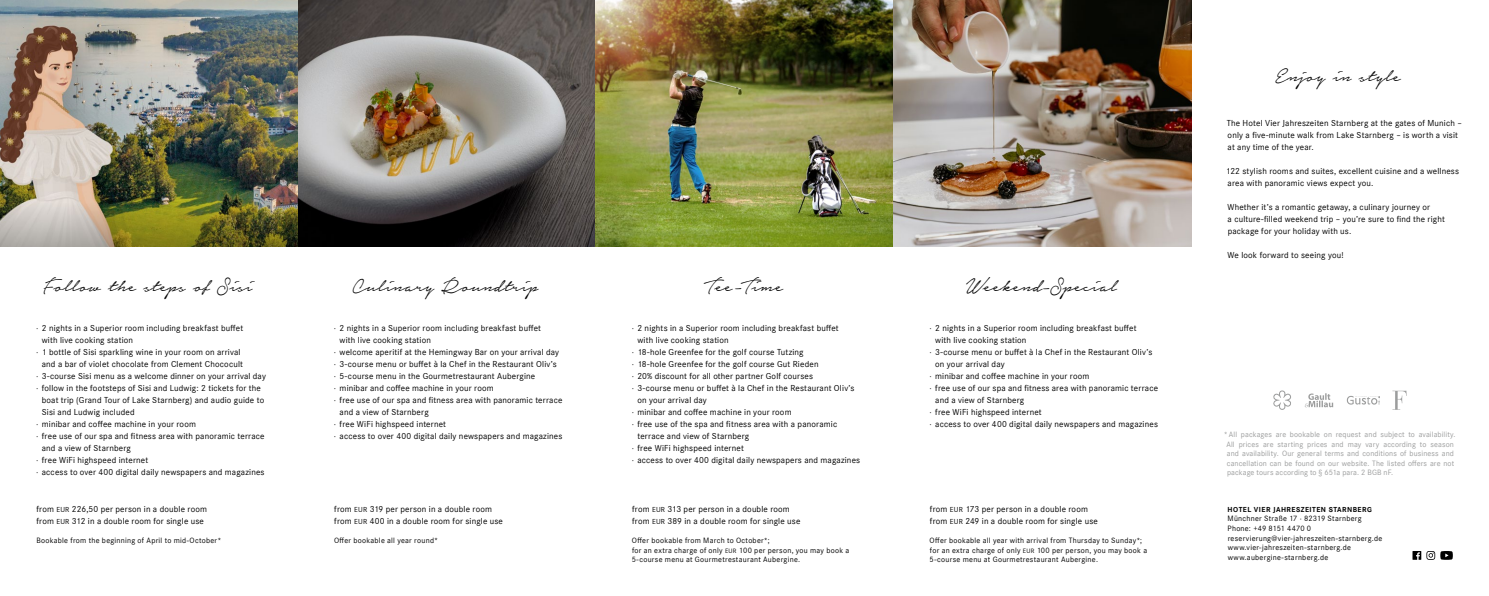
<style>
.page{position:relative;width:1489px;height:596px;background:#fff}
.page>*{position:absolute;margin:0;border:0;box-sizing:border-box;transform-origin:0 0}
.t1{font:25px "Notera";color:#000}
.t2{font:9px/12.1px "Corporate S";letter-spacing:.02em;color:#000}
.t3{font:8px/9.6px "Corporate S";letter-spacing:.035em;color:#000}
.t4{font:8px/9.5px "Corporate S";letter-spacing:.01em;color:#9c9d9d}
.t5{font:700 7.5px "Corporate S";letter-spacing:.06em;color:#000}
.s1{font-weight:300}
.s2{font-size:7.5px}
.s3{font-size:6.5px}
</style>
<div class="page">
<img style="left:0;top:0;width:1191px;height:246px">
<svg style="left:1440px;top:551px;width:12px;height:8px"></svg>
<svg style="left:1412px;top:551px;width:22px;height:8px"></svg>
<svg style="left:1392px;top:390px;width:14px;height:19px"></svg>
<svg style="left:1346px;top:395px;width:34px;height:9px"></svg>
<svg style="left:1304px;top:393px;width:28px;height:14px"></svg>
<svg style="left:1273px;top:390px;width:18px;height:20px"></svg>
<h1 class="t1" style="left:44px;top:272px;width:210px">Follow the steps of Sisi</h1>
<h1 class="t1" style="left:353px;top:272px;width:187px">Culinary Roundtrip</h1>
<h1 class="t1" style="left:703px;top:272px;width:81px">Tee-Time</h1>
<h1 class="t1" style="left:966px;top:272px;width:152px">Weekend-Special</h1>
<p class="t2" style="left:36px;top:321px;width:208px"><span class="s1">·</span> 2 nights in a Superior room including breakfast buffet</p>
<p class="t2" style="left:42px;top:333px;width:93px">with live cooking station</p>
<p class="t2" style="left:36px;top:345px;width:206px"><span class="s1">·</span> 1 bottle of Sisi sparkling wine in your room on arrival</p>
<p class="t2" style="left:42px;top:357px;width:203px">and a bar of violet chocolate from Clement Chococult</p>
<p class="t2" style="left:36px;top:369px;width:231px"><span class="s1">·</span> 3-course Sisi menu as a welcome dinner on your arrival day</p>
<p class="t2" style="left:36px;top:381px;width:226px"><span class="s1">·</span> follow in the footsteps of Sisi and Ludwig: 2 tickets for the</p>
<p class="t2" style="left:42px;top:393px;width:224px">boat trip (Grand Tour of Lake Starnberg) and audio guide to</p>
<p class="t2" style="left:42px;top:405px;width:94px">Sisi and Ludwig included</p>
<p class="t2" style="left:36px;top:417px;width:161px"><span class="s1">·</span> minibar and coffee machine in your room</p>
<p class="t2" style="left:36px;top:429px;width:230px"><span class="s1">·</span> free use of our spa and fitness area with panoramic terrace</p>
<p class="t2" style="left:42px;top:441px;width:91px">and a view of Starnberg</p>
<p class="t2" style="left:36px;top:453px;width:114px"><span class="s1">·</span> free WiFi highspeed internet</p>
<p class="t2" style="left:36px;top:465px;width:230px"><span class="s1">·</span> access to over 400 digital daily newspapers and magazines</p>
<p class="t2" style="left:36px;top:502px;width:172px">from <span class="s2">EUR</span> 226,50 per person in a double room from <span class="s2">EUR</span> 312 in a double room for single use</p>
<p class="t3" style="left:36px;top:535px;width:186px">Bookable from the beginning of April to mid-October*</p>
<p class="t2" style="left:334px;top:321px;width:208px"><span class="s1">·</span> 2 nights in a Superior room including breakfast buffet</p>
<p class="t2" style="left:339px;top:333px;width:93px">with live cooking station</p>
<p class="t2" style="left:334px;top:345px;width:227px"><span class="s1">·</span> welcome aperitif at the Hemingway Bar on your arrival day</p>
<p class="t2" style="left:334px;top:357px;width:224px"><span class="s1">·</span> 3-course menu or buffet à la Chef in the Restaurant Oliv’s</p>
<p class="t2" style="left:334px;top:369px;width:203px"><span class="s1">·</span> 5-course menu in the Gourmetrestaurant Aubergine</p>
<p class="t2" style="left:334px;top:381px;width:161px"><span class="s1">·</span> minibar and coffee machine in your room</p>
<p class="t2" style="left:334px;top:393px;width:230px"><span class="s1">·</span> free use of our spa and fitness area with panoramic terrace</p>
<p class="t2" style="left:339px;top:405px;width:91px">and a view of Starnberg</p>
<p class="t2" style="left:334px;top:417px;width:114px"><span class="s1">·</span> free WiFi highspeed internet</p>
<p class="t2" style="left:334px;top:429px;width:230px"><span class="s1">·</span> access to over 400 digital daily newspapers and magazines</p>
<p class="t2" style="left:334px;top:502px;width:170px">from <span class="s2">EUR</span> 319 per person in a double room from <span class="s2">EUR</span> 400 in a double room for single use</p>
<p class="t3" style="left:334px;top:535px;width:106px">Offer bookable all year round*</p>
<p class="t2" style="left:631px;top:321px;width:208px"><span class="s1">·</span> 2 nights in a Superior room including breakfast buffet</p>
<p class="t2" style="left:637px;top:333px;width:93px">with live cooking station</p>
<p class="t2" style="left:631px;top:345px;width:173px"><span class="s1">·</span> 18-hole Greenfee for the golf course Tutzing</p>
<p class="t2" style="left:631px;top:357px;width:188px"><span class="s1">·</span> 18-hole Greenfee for the golf course Gut Rieden</p>
<p class="t2" style="left:631px;top:369px;width:183px"><span class="s1">·</span> 20% discount for all other partner Golf courses</p>
<p class="t2" style="left:631px;top:381px;width:224px"><span class="s1">·</span> 3-course menu or buffet à la Chef in the Restaurant Oliv’s</p>
<p class="t2" style="left:637px;top:393px;width:71px">on your arrival day</p>
<p class="t2" style="left:631px;top:405px;width:161px"><span class="s1">·</span> minibar and coffee machine in your room</p>
<p class="t2" style="left:631px;top:417px;width:207px"><span class="s1">·</span> free use of the spa and fitness area with a panoramic</p>
<p class="t2" style="left:637px;top:429px;width:113px">terrace and view of Starnberg</p>
<p class="t2" style="left:631px;top:441px;width:114px"><span class="s1">·</span> free WiFi highspeed internet</p>
<p class="t2" style="left:631px;top:453px;width:230px"><span class="s1">·</span> access to over 400 digital daily newspapers and magazines</p>
<p class="t2" style="left:632px;top:502px;width:170px">from <span class="s2">EUR</span> 313 per person in a double room from <span class="s2">EUR</span> 389 in a double room for single use</p>
<p class="t3" style="left:631px;top:535px;width:219px">Offer bookable from March to October*;<br>for an extra charge of only <span class="s3">EUR</span> 100 per person, you may book a<br>5-course menu at Gourmetrestaurant Aubergine.</p>
<p class="t2" style="left:929px;top:321px;width:208px"><span class="s1">·</span> 2 nights in a Superior room including breakfast buffet</p>
<p class="t2" style="left:935px;top:333px;width:93px">with live cooking station</p>
<p class="t2" style="left:929px;top:345px;width:224px"><span class="s1">·</span> 3-course menu or buffet à la Chef in the Restaurant Oliv’s</p>
<p class="t2" style="left:935px;top:357px;width:71px">on your arrival day</p>
<p class="t2" style="left:929px;top:369px;width:161px"><span class="s1">·</span> minibar and coffee machine in your room</p>
<p class="t2" style="left:929px;top:381px;width:230px"><span class="s1">·</span> free use of our spa and fitness area with panoramic terrace</p>
<p class="t2" style="left:935px;top:393px;width:91px">and a view of Starnberg</p>
<p class="t2" style="left:929px;top:405px;width:114px"><span class="s1">·</span> free WiFi highspeed internet</p>
<p class="t2" style="left:929px;top:417px;width:230px"><span class="s1">·</span> access to over 400 digital daily newspapers and magazines</p>
<p class="t2" style="left:929px;top:502px;width:169px">from <span class="s2">EUR</span> 173 per person in a double room from <span class="s2">EUR</span> 249 in a double room for single use</p>
<p class="t3" style="left:929px;top:535px;width:219px">Offer bookable all year with arrival from Thursday to Sunday*; for an extra charge of only <span class="s3">EUR</span> 100 per person, you may book a<br>5-course menu at Gourmetrestaurant Aubergine.</p>
<h1 class="t1" style="left:1275px;top:63px;width:127px">Enjoy in style</h1>
<p class="t2" style="left:1226px;top:116px;width:237px">The Hotel Vier Jahreszeiten Starnberg at the gates of Munich – only a five-minute walk from Lake Starnberg – is worth a visit at any time of the year.</p>
<p class="t2" style="left:1225px;top:164px;width:234px">122 stylish rooms and suites, excellent cuisine and a wellness area with panoramic views expect you.</p>
<p class="t2" style="left:1227px;top:200px;width:219px">Whether it’s a romantic getaway, a culinary journey or<br>a -culture-filled weekend trip – you’re sure to find the right package for your holiday with us.</p>
<p class="t2" style="left:1227px;top:249px;width:118px">We look forward to seeing you!</p>
<p class="t4" style="left:1226px;top:429px;width:230px;text-indent:-2px">*All packages are bookable on request and subject to availability.<br>All prices are starting prices and may vary according to season and availability. Our general terms and conditions of business and cancellation can be found on our website. The listed offers are not package tours according to § 651a para. 2 BGB nF.</p>
<p class="t5" style="left:1227px;top:503px;width:146px">HOTEL VIER JAHRESZEITEN STARNBERG</p>
<p class="t3" style="left:1227px;top:513px;width:156px">Münchner Straße 17 · 82319 Starnberg Phone: +49 8151 4470 0 reservierung@vier-jahreszeiten-starnberg.de www.vier-jahreszeiten-starnberg.de www.aubergine-starnberg.de</p>
</div>
